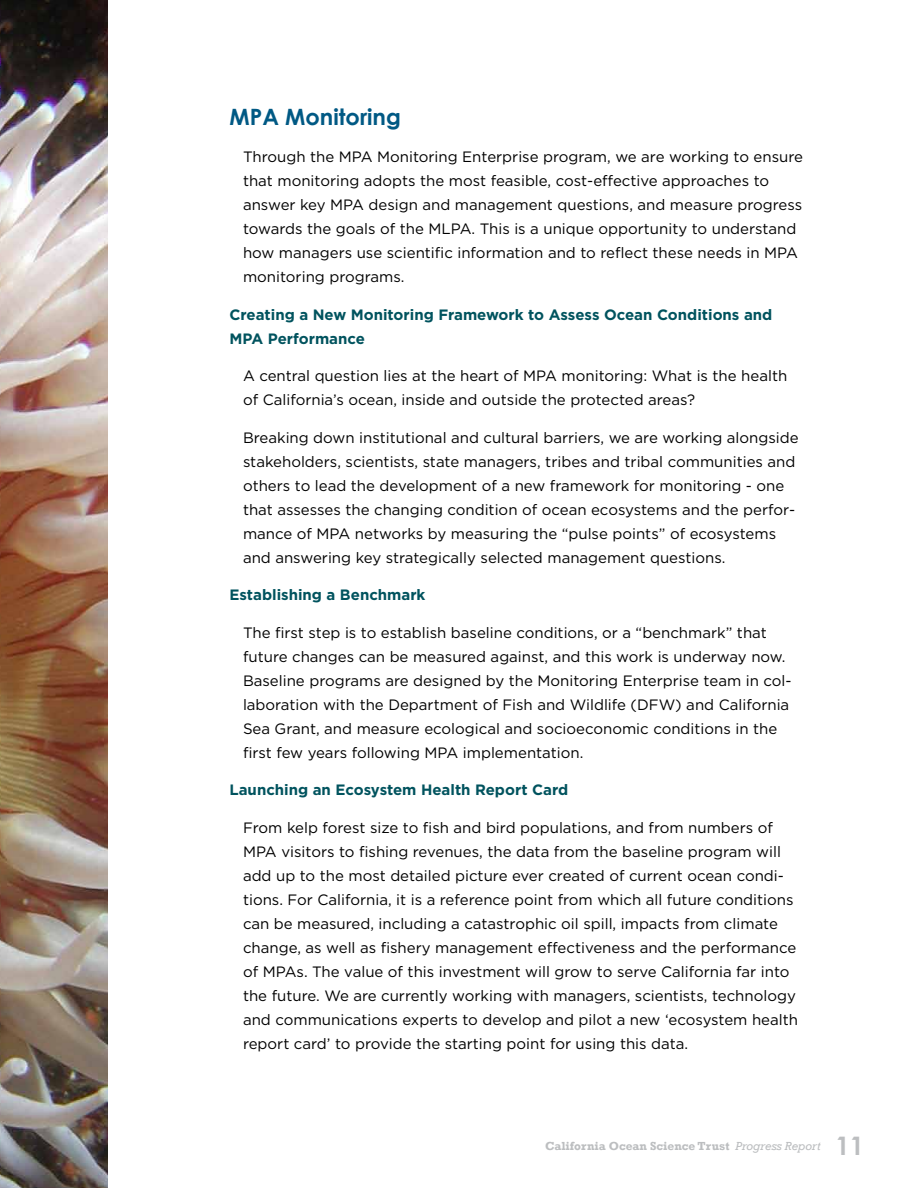
<style>
.page{position:relative;width:918px;height:1188px;background:#fff}
.page>*{position:absolute;margin:0;border:0;box-sizing:border-box;transform-origin:0 0}
.t1{font:700 22.5px "Century Gothic";color:#005984}
.t2{font:15px/24px "Gotham";color:#000}
.t3{font:700 15px/24px "Gotham";color:#00535e}
.t4{font:700 12px "Rockwell";color:#bcbec0}
.s1{font-weight:400;font-style:italic}
.s2{font-family:"Century Gothic";font-size:25.5px}
</style>
<div class="page">
<img style="left:0;top:0;width:108px;height:1188px">
<h1 class="t1" style="left:230px;top:100px;width:173px">MPA Monitoring</h1>
<p class="t2" style="left:243px;top:145px;width:562px">Through the MPA Monitoring Enterprise program, we are working to ensure that monitoring adopts the most feasible, cost-effective approaches to answer key MPA design and management questions, and measure progress towards the goals of the MLPA. This is a unique opportunity to understand how managers use scientific information and to reflect these needs in MPA monitoring programs.</p>
<p class="t3" style="left:230px;top:302px;width:544px">Creating a New Monitoring Framework to Assess Ocean Conditions and<br>MPA Performance</p>
<p class="t2" style="left:243px;top:364px;width:546px">A central question lies at the heart of MPA monitoring: What is the health of California’s ocean, inside and outside the protected areas?</p>
<p class="t2" style="left:243px;top:425px;width:557px">Breaking down institutional and cultural barriers, we are working alongside stakeholders, scientists, state managers, tribes and tribal communities and others to lead the development of a new framework for monitoring - one that assesses the changing condition of ocean ecosystems and the perfor&shy;mance of MPA networks by measuring the “pulse points” of ecosystems and answering key strategically selected management questions.</p>
<p class="t3" style="left:230px;top:583px;width:198px">Establishing a Benchmark</p>
<p class="t2" style="left:243px;top:620px;width:550px">The first step is to establish baseline conditions, or a “benchmark” that future changes can be measured against, and this work is underway now.<br>Baseline programs are designed by the Monitoring Enterprise team in col&shy;laboration with the Department of Fish and Wildlife (DFW) and California Sea Grant, and measure ecological and socioeconomic conditions in the first few years following MPA implementation.</p>
<p class="t3" style="left:230px;top:778px;width:340px">Launching an Ecosystem Health Report Card</p>
<p class="t2" style="left:243px;top:815px;width:557px">From kelp forest size to fish and bird populations, and from numbers of MPA visitors to fishing revenues, the data from the baseline program will add up to the most detailed picture ever created of current ocean condi&shy;tions. For California, it is a reference point from which all future conditions can be measured, including a catastrophic oil spill, impacts from climate change, as well as fishery management effectiveness and the performance of MPAs. The value of this investment will grow to serve California far into the future. We are currently working with managers, scientists, technology and communications experts to develop and pilot a new ‘ecosystem health report card’ to provide the starting point for using this data.</p>
<p class="t4" style="left:545px;top:1139px;width:320px">California Ocean Science Trust <span class="s1">Progress Report</span> <span class="s2">11</span></p>
</div>
